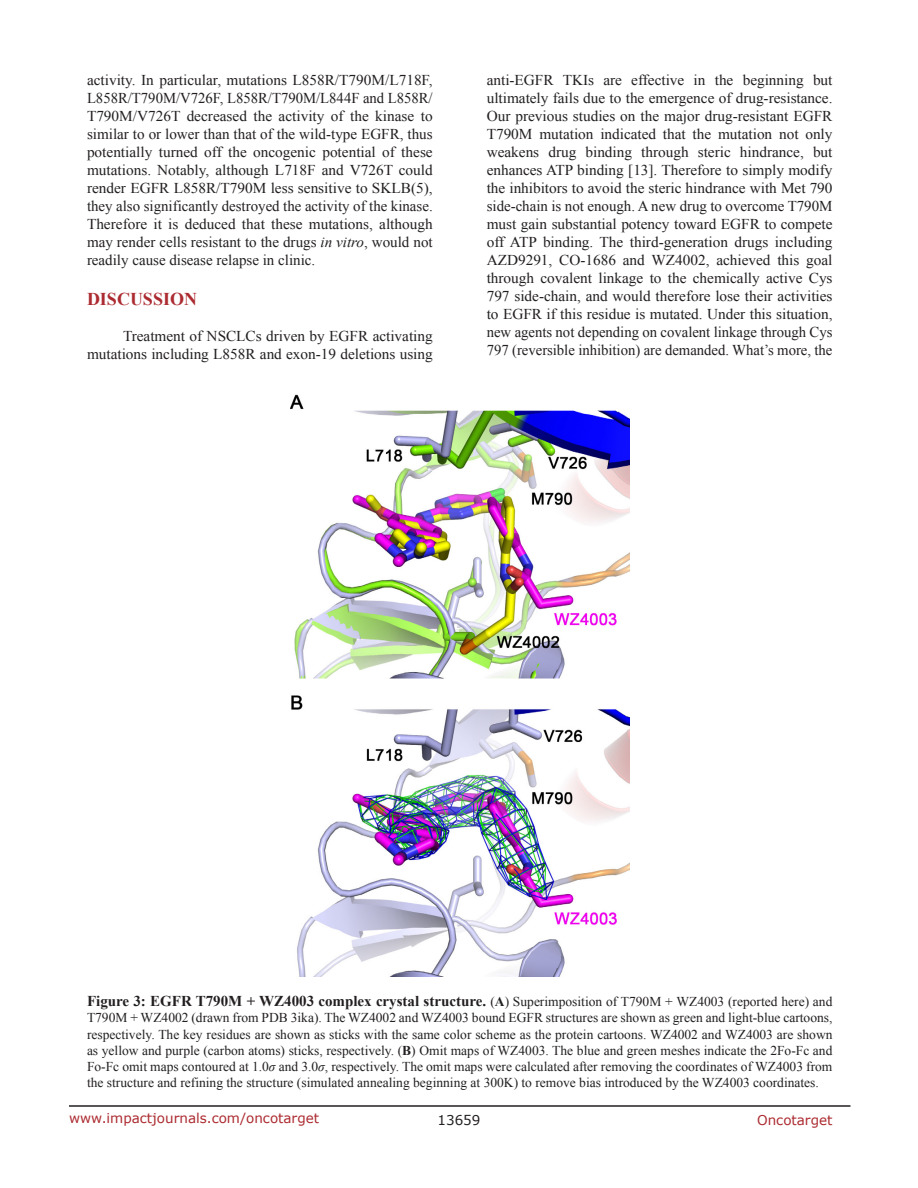
<style>
.page{position:relative;width:918px;height:1188px;background:#fff}
.page>*{position:absolute;margin:0;border:0;box-sizing:border-box;transform-origin:0 0}
.Heading{font:700 18px "Times New Roman";color:#ac2b31}
.BodyText{font:15px/18px "Times New Roman";color:#231f20;text-align:justify}
.FigureText{font:700 15px "Times New Roman";color:#231f20}
.FigureText-2{font:13.5px/16.2px "Times New Roman";color:#231f20;text-align:justify}
.t1{font:13.5px "Verdana";color:#ac2b31}
.t2{font:13.5px "Verdana";color:#231f20}
.s1{font-style:italic}
.s2{font-weight:400;font-size:13.5px}
.s3{font-size:13.5px}
.s4{font-weight:700}
</style>
<div class="page">
<hr style="left:69px;top:1105px;width:781px;height:2px;background:#231f20">
<img style="left:290px;top:394px;width:339px;height:582px">
<p class="BodyText" style="left:87px;top:71px;width:347px">activity. In particular, mutations L858R/T790M/L718F, L858R/T790M/V726F, L858R/T790M/L844F and L858R/ T790M/V726T decreased the activity of the kinase to similar to or lower than that of the wild-type EGFR, thus potentially turned off the oncogenic potential of these mutations. Notably, although L718F and V726T could render EGFR L858R/T790M less sensitive to SKLB(5), they also significantly destroyed the activity of the kinase.<br>Therefore it is deduced that these mutations, although may render cells resistant to the drugs <span class="s1">in vitro</span>, would not readily cause disease relapse in clinic.</p>
<p class="Heading" style="left:87px;top:287px;width:112px">DISCUSSION</p>
<p class="BodyText" style="left:87px;top:327px;width:347px;text-align:right">Treatment of NSCLCs driven by EGFR activating mutations including L858R and exon-19 deletions using</p>
<p class="BodyText" style="left:487px;top:71px;width:347px">anti-EGFR TKIs are effective in the beginning but ultimately fails due to the emergence of drug-resistance.<br>Our previous studies on the major drug-resistant EGFR T790M mutation indicated that the mutation not only weakens drug binding through steric hindrance, but enhances ATP binding [13]. Therefore to simply modify the inhibitors to avoid the steric hindrance with Met 790 side-chain is not enough. A new drug to overcome T790M must gain substantial potency toward EGFR to compete off ATP binding. The third-generation drugs including AZD9291, CO-1686 and WZ4002, achieved this goal through covalent linkage to the chemically active Cys 797 side-chain, and would therefore lose their activities to EGFR if this residue is mutated. Under this situation, new agents not depending on covalent linkage through Cys 797 (reversible inhibition) are demanded. What’s more, the</p>
<p class="FigureText" style="left:87px;top:991px;width:747px">Figure 3: EGFR T790M + WZ4003 complex crystal structure. <span class="s2">(</span><span class="s3">A</span><span class="s2">) Superimposition of T790M + WZ4003 (reported here) and</span></p>
<p class="FigureText-2" style="left:87px;top:1010px;width:747px">T790M + WZ4002 (drawn from PDB 3ika). The WZ4002 and WZ4003 bound EGFR structures are shown as green and light-blue cartoons, respectively. The key residues are shown as sticks with the same color scheme as the protein cartoons. WZ4002 and WZ4003 are shown as yellow and purple (carbon atoms) sticks, respectively. (<span class="s4">B</span>) Omit maps of WZ4003. The blue and green meshes indicate the 2Fo-Fc and Fo-Fc omit maps contoured at 1.0<span class="s1">σ</span> and 3.0<span class="s1">σ</span>, respectively. The omit maps were calculated after removing the coordinates of WZ4003 from the structure and refining the structure (simulated annealing beginning at 300K) to remove bias introduced by the WZ4003 coordinates.</p>
<p class="t1" style="left:69px;top:1109px;width:252px">www.impactjournals.com/oncotarget</p>
<p class="t2" style="left:438px;top:1111px;width:44px">13659</p>
<p class="t1" style="left:757px;top:1111px;width:77px">Oncotarget</p>
</div>
